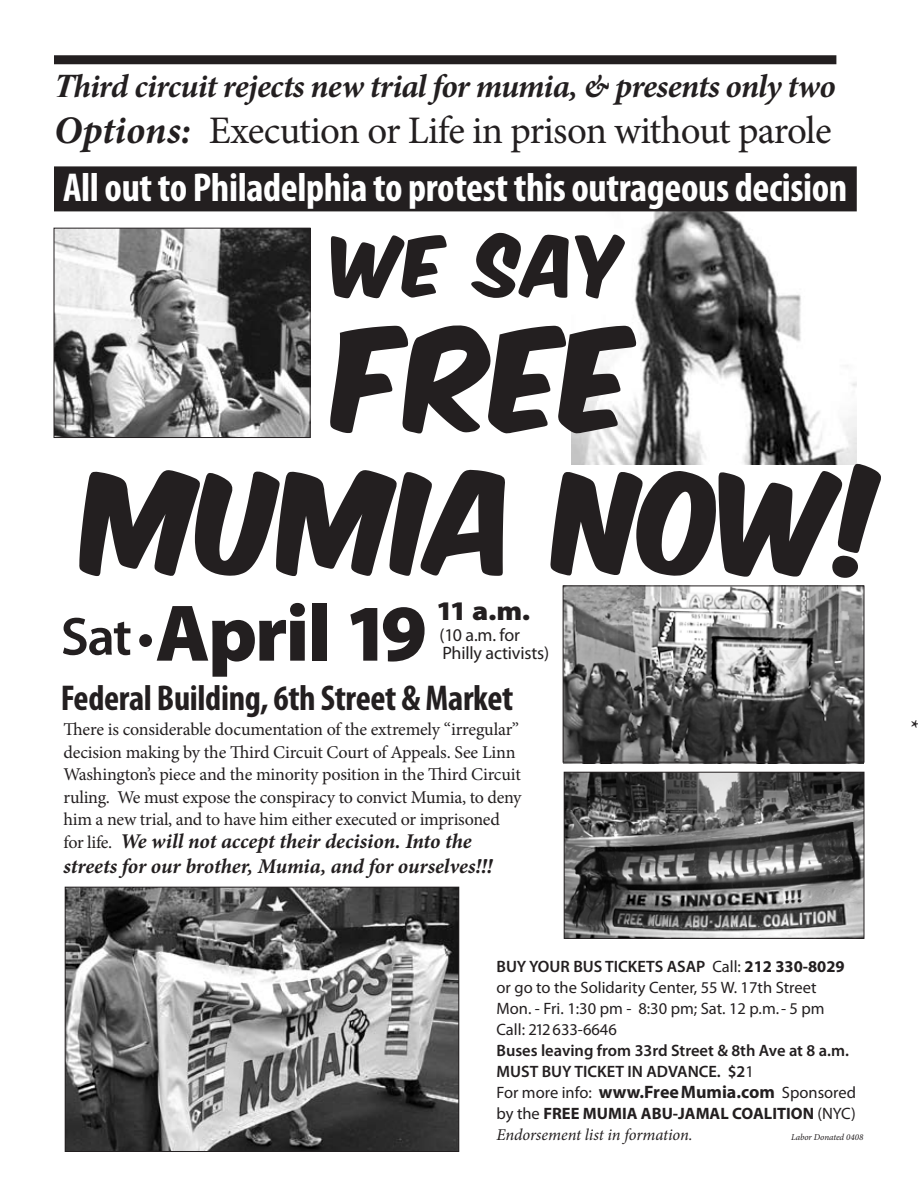
<style>
.page{position:relative;width:918px;height:1188px;background:#fff}
.page>*{position:absolute;margin:0;border:0;box-sizing:border-box;transform-origin:0 0}
.t1{font:121.5px "Komika Axis";color:#231f20}
.t2{font:118.5px "Komika Axis";letter-spacing:.015em;color:#231f20}
.t3{font:900 81px "Myriad Pro";letter-spacing:-.03em;color:#231f20}
.t4{font:70.5px "Komika Axis";color:#231f20}
.t5{font:700 condensed 40.5px "Myriad Pro";letter-spacing:-.01em;color:#fff}
.t6{font:39px "Minion Pro";letter-spacing:-.025em;color:#231f20}
.t7{font:700 condensed 36px "Myriad Pro";letter-spacing:-.01em;color:#231f20}
.t8{font:italic 700 33px "Minion Pro";letter-spacing:-.025em;color:#231f20}
.t9{font:900 27px "Myriad Pro";color:#231f20;scale:1.1 1}
.t10{font:italic 700 21px/25.2px "Minion Pro";letter-spacing:-.005em;color:#231f20}
.t11{font:18px/22.5px "Minion Pro";letter-spacing:-.015em;color:#231f20}
.t12{font:18px/18px "Myriad Pro";letter-spacing:-.01em;color:#231f20}
.t13{font:600 16.5px/21px "Myriad Pro";color:#231f20}
.t14{font:16.5px/21px "Myriad Pro";color:#231f20}
.t15{font:italic 16.5px "Minion Pro";letter-spacing:-.01em;color:#231f20}
.t16{font:italic 9px "Minion Pro";letter-spacing:-.005em;color:#231f20}
.s1{font-family:"Times New Roman"}
.s2{font-weight:700;font-style:italic}
.s3{color:#231f20}
.s4{font-weight:600;font-size:54px}
.s5{font-weight:400;font-style:normal;font-size:18px}
.s6{font-weight:600}
.s7{font-weight:700}
.s8{font-weight:400}
.s9{font-weight:700;font-size:18px}
</style>
<div class="page">
<img style="left:571px;top:211px;width:285px;height:253px">
<div style="left:54px;top:55px;width:782px;height:9px;background:#231f20"></div>
<div style="left:54px;top:166px;width:803px;height:45px;background:#231f20"></div>
<img style="left:67px;top:889px;width:390px;height:261px">
<div style="left:65px;top:887px;width:394px;height:265px;border:1px solid #231f20"></div>
<img style="left:566px;top:774px;width:296px;height:163px">
<div style="left:564px;top:772px;width:300px;height:167px;border:1px solid #231f20"></div>
<img style="left:56px;top:230px;width:252px;height:206px">
<div style="left:54px;top:228px;width:256px;height:210px;border:1px solid #231f20"></div>
<img style="left:563px;top:588px;width:301px;height:175px">
<div style="left:563px;top:586px;width:301px;height:176px;border:1px solid #231f20"></div>
<h3 class="t8" style="left:54px;top:63px;width:783px"><span class="s1">T</span>hird circuit rejects new trial for mumia, &amp; presents only two</h3>
<h3 class="t6" style="left:54px;top:105px;width:779px"><span class="s2">Options:</span> Execution or Life in prison without parole</h3>
<h3 class="t5" style="left:54px;top:162px;width:804px"><span class="s3">.</span>All out to Philadelphia to protest this outrageous decision<span class="s3">.</span></h3>
<h3 class="t4" style="left:334px;top:231px;width:292px">WE SAY</h3>
<h1 class="t1" style="left:337px;top:318px;width:299px">FREE</h1>
<h2 class="t2" style="left:87px;top:463px;width:799px">MUMIA NOW!</h2>
<h3 class="t3" style="left:61px;top:579px;width:368px"><span class="s4">Sat •</span>April 19</h3>
<h3 class="t7" style="left:61px;top:676px;width:454px">Federal Building, 6th Street &amp; Market</h3>
<h3 class="t9" style="left:436px;top:593px;width:87px">11 a.m.</h3>
<p class="t12" style="left:439px;top:626px;width:111px">(10 a.m. for<br>Philly activists)</p>
<p class="t11" style="left:63px;top:718px;width:460px">There is considerable documentation of the extremely “irregular” decision making by the Third Circuit Court of Appeals. See Linn Washington’s piece and the minority position in the Third Circuit ruling. We must expose the conspiracy to convict Mumia, to deny him a new trial, and to have him either executed or imprisoned</p>
<p class="t10" style="left:63px;top:828px;width:431px"><span class="s5">for life.</span> We will not accept their decision. Into the streets for our brother, Mumia, and for ourselves!!!</p>
<p class="t10" style="left:909px;top:714px;width:10px">*</p>
<p class="t14" style="left:496px;top:956px;width:350px"><span class="s6">BUY YOUR BUS TICKETS ASAP</span> Call: <span class="s7">212 330-8029 </span>or go to the Solidarity Center, 55 W. 17th Street Mon. - Fri. 1:30 pm - 8:30 pm; Sat. 12 p.m. - 5 pm Call: 212 633-6646</p>
<p class="t13" style="left:496px;top:1040px;width:361px">Buses leaving from 33rd Street &amp; 8th Ave at 8 a.m.<br>MUST BUY TICKET IN ADVANCE. $2<span class="s8">1<br>For more info:</span> <span class="s9">www.FreeMumia.com</span> <span class="s8">Sponsored by the</span> <span class="s7">FREE MUMIA ABU-JAMAL COALITION</span> <span class="s8">(NYC)</span></p>
<p class="t15" style="left:496px;top:1124px;width:198px">Endorsement list in formation.</p>
<p class="t16" style="left:791px;top:1131px;width:74px">Labor Donated 0408</p>
</div>
